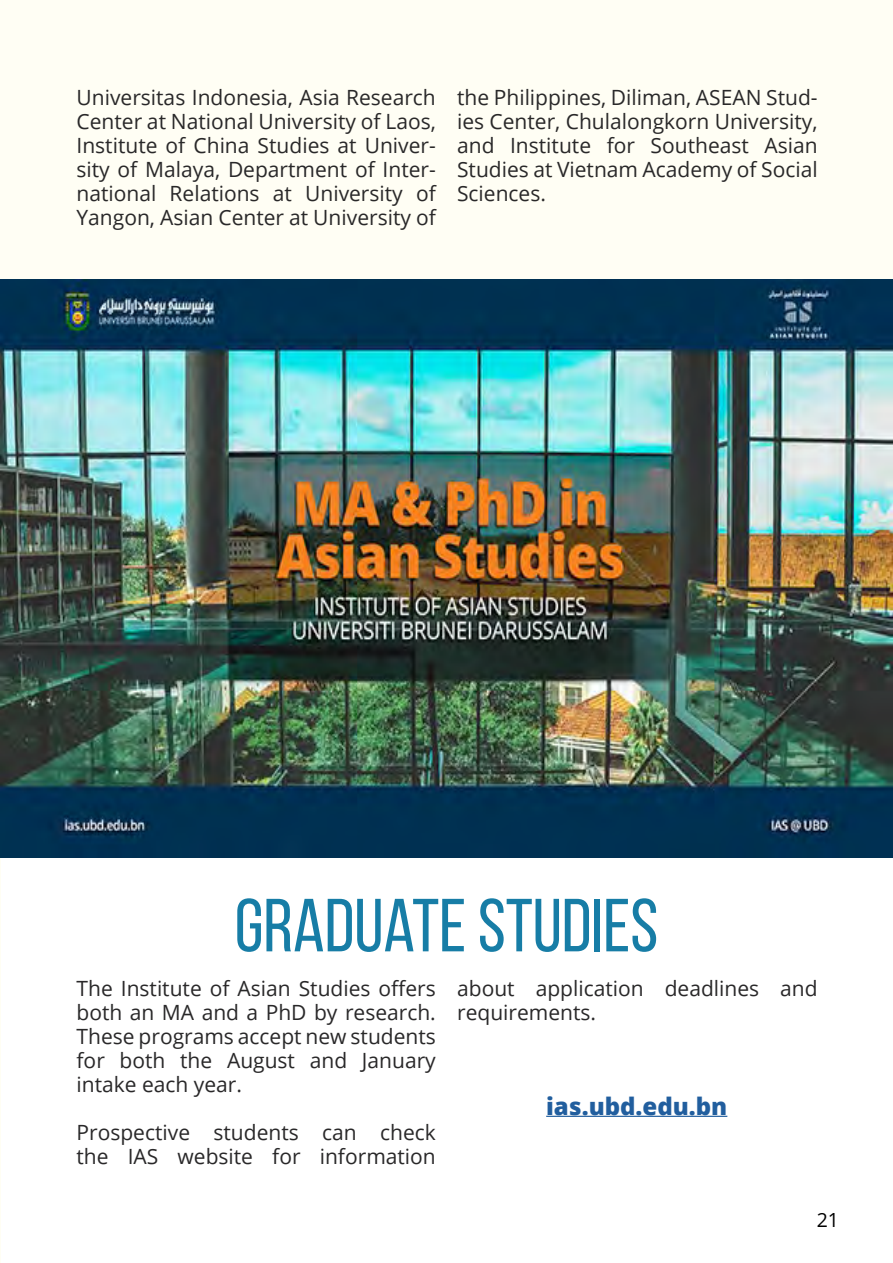
<style>
.page{position:relative;width:893px;height:1263px;background:#fff}
.page>*{position:absolute;margin:0;border:0;box-sizing:border-box;transform-origin:0 0}
.t1{font:75px "Bebas Neue";color:#177da6}
.t2{font:800 24px "Open Sans";color:#215e9e}
.t3{font:21px/24px "Open Sans";color:#292829;text-align:justify}
.t4{font:19.5px "Open Sans";color:#000}
</style>
<div class="page">
<hr style="left:0;top:0;width:1px;height:1263px;background:#fffef4">
<div style="left:0;top:0;width:893px;height:279px;background:#fffef4"></div>
<img style="left:0;top:279px;width:893px;height:579px">
<hr style="left:546px;top:1116px;width:181px;height:1px;background:#215e9e">
<p class="t3" style="left:77px;top:85px;width:361px">Universitas Indonesia, Asia Research Center at National University of Laos, Institute of China Studies at Univer&shy;sity of Malaya, Department of Inter&shy;national Relations at University of Yangon, Asian Center at University of</p>
<p class="t3" style="left:457px;top:85px;width:362px">the Philippines, Diliman, ASEAN Stud&shy;ies Center, Chulalongkorn University, and Institute for Southeast Asian Studies at Vietnam Academy of Social Sciences.</p>
<h1 class="t1" style="left:235px;top:885px;width:425px">GRADUATE STUDIES</h1>
<p class="t3" style="left:77px;top:976px;width:361px">The Institute of Asian Studies offers both an MA and a PhD by research.<br>These programs accept new students for both the August and January intake each year.</p>
<p class="t3" style="left:77px;top:1120px;width:361px">Prospective students can check the IAS website for information</p>
<p class="t3" style="left:457px;top:976px;width:362px">about application deadlines and requirements.</p>
<p class="t2" style="left:546px;top:1087px;width:183px">ias.ubd.edu.bn</p>
<p class="t4" style="left:817px;top:1207px;width:24px">21</p>
</div>
